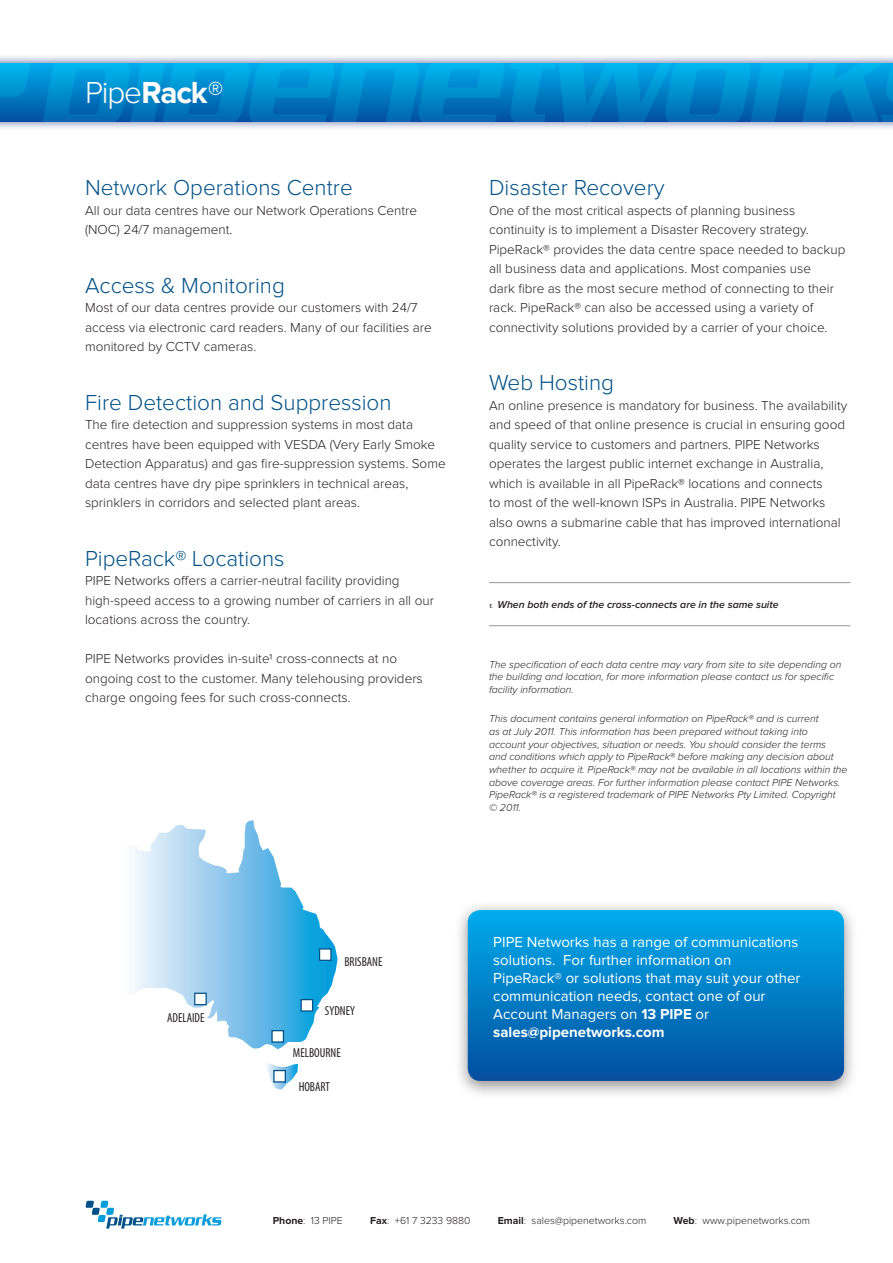
<style>
.page{position:relative;width:893px;height:1263px;background:#fff}
.page>*{position:absolute;margin:0;border:0;box-sizing:border-box;transform-origin:0 0}
.t1{font:300 31.5px "Proxima Nova";color:#fff}
.t2{font:300 22.5px "Proxima Nova";color:#005187}
.t3{font:15px/18px "Proxima Nova";color:#fff}
.t4{font:300 13.5px/19.5px "Proxima Nova";color:#231f20}
.t5{font:condensed 13.05px "Myriad Pro";color:#231f20;scale:.95 1}
.t6{font:italic 300 10.5px/12.6px "Proxima Nova";color:#231f20}
.t7{font:300 10.5px "Proxima Nova";color:#231f20}
.t8{font:italic 600 10.5px "Proxima Nova";color:#231f20}
.s1{font-weight:700}
.s2{font-size:6.15px}
</style>
<div class="page">
<hr style="left:489px;top:582px;width:361px;height:1px;background:#939598">
<hr style="left:489px;top:625px;width:361px;height:1px;background:#939598">
<svg style="left:133px;top:820px;width:205px;height:229px"></svg>
<svg style="left:267px;top:1063px;width:31px;height:27px"></svg>
<div style="left:320px;top:949px;width:11px;height:11px;background:#fff"></div>
<div style="left:319px;top:948px;width:13px;height:13px;border:1px solid #005187"></div>
<div style="left:301px;top:999px;width:12px;height:12px;background:#fff"></div>
<div style="left:301px;top:999px;width:12px;height:13px;border:1px solid #005187"></div>
<div style="left:272px;top:1031px;width:11px;height:11px;background:#fff"></div>
<div style="left:271px;top:1030px;width:13px;height:13px;border:1px solid #005187"></div>
<div style="left:274px;top:1070px;width:11px;height:12px;background:#fff"></div>
<div style="left:273px;top:1070px;width:13px;height:12px;border:1px solid #005187"></div>
<div style="left:195px;top:993px;width:11px;height:12px;background:#fff"></div>
<div style="left:194px;top:993px;width:13px;height:12px;border:1px solid #005187"></div>
<div style="left:0;top:54px;width:893px;height:76px;background:#253f8e;opacity:.75"></div>
<svg style="left:0;top:63px;width:893px;height:59px;background:#0088ca"></svg>
<div style="left:453px;top:899px;width:405px;height:200px;background:#231f20;opacity:.5"></div>
<svg style="left:468px;top:910px;width:376px;height:171px;background:#017dc5"></svg>
<svg style="left:86px;top:1201px;width:136px;height:27px"></svg>
<h1 class="t1" style="left:85px;top:78px;width:140px">Pipe<span class="s1">Rack</span>®</h1>
<h2 class="t2" style="left:85px;top:177px;width:269px">Network Operations Centre</h2>
<p class="t4" style="left:85px;top:201px;width:334px">All our data centres have our Network Operations Centre (NOC) 24/7 management.</p>
<h2 class="t2" style="left:85px;top:275px;width:201px">Access &amp; Monitoring</h2>
<p class="t4" style="left:85px;top:298px;width:348px">Most of our data centres provide our customers with 24/7 access via electronic card readers. Many of our facilities are monitored by CCTV cameras.</p>
<h2 class="t2" style="left:85px;top:392px;width:308px">Fire Detection and Suppression</h2>
<p class="t4" style="left:85px;top:415px;width:362px">The fire detection and suppression systems in most data centres have been equipped with VESDA (Very Early Smoke Detection Apparatus) and gas fire-suppression systems. Some data centres have dry pipe sprinklers in technical areas, sprinklers in corridors and selected plant areas.</p>
<h2 class="t2" style="left:85px;top:548px;width:201px">PipeRack® Locations</h2>
<p class="t4" style="left:85px;top:571px;width:350px">PIPE Networks offers a carrier-neutral facility providing high-speed access to a growing number of carriers in all our locations across the country.</p>
<p class="t4" style="left:85px;top:649px;width:339px">PIPE Networks provides in-suite1 cross-connects at no ongoing cost to the customer. Many telehousing providers charge ongoing fees for such cross-connects.</p>
<h2 class="t2" style="left:489px;top:177px;width:177px">Disaster Recovery</h2>
<p class="t4" style="left:489px;top:201px;width:358px">One of the most critical aspects of planning business continuity is to implement a Disaster Recovery strategy.<br>PipeRack® provides the data centre space needed to backup all business data and applications. Most companies use<br>dark fibre as the most secure method of connecting to their rack. PipeRack® can also be accessed using a variety of connectivity solutions provided by a carrier of your choice.</p>
<h2 class="t2" style="left:489px;top:372px;width:127px">Web Hosting</h2>
<p class="t4" style="left:489px;top:396px;width:360px">An online presence is mandatory for business. The availability and speed of that online presence is crucial in ensuring good quality service to customers and partners. PIPE Networks operates the largest public internet exchange in Australia, which is available in all PipeRack® locations and connects<br>to most of the well-known ISPs in Australia. PIPE Networks also owns a submarine cable that has improved international connectivity.</p>
<p class="t8" style="left:489px;top:600px;width:291px"><span class="s2">1.</span> When both ends of the cross-connects are in the same suite</p>
<p class="t6" style="left:489px;top:658px;width:354px">The specification of each data centre may vary from site to site depending on the building and location, for more information please contact us for specific facility information.</p>
<p class="t6" style="left:489px;top:713px;width:360px">This document contains general information on PipeRack® and is current<br>as at July 2011. This information has been prepared without taking into<br>account your objectives, situation or needs. You should consider the terms<br>and conditions which apply to PipeRack® before making any decision about whether to acquire it. PipeRack® may not be available in all locations within the above coverage areas. For further information please contact PIPE Networks.<br>PipeRack® is a registered trademark of PIPE Networks Pty Limited. Copyright<br>© 2011.</p>
<p class="t5" style="left:167px;top:1010px;width:41px">ADELAIDE</p>
<p class="t5" style="left:344px;top:953px;width:41px">BRISBANE</p>
<p class="t5" style="left:325px;top:1003px;width:33px">SYDNEY</p>
<p class="t5" style="left:293px;top:1045px;width:52px">MELBOURNE</p>
<p class="t5" style="left:299px;top:1079px;width:34px">HOBART</p>
<p class="t3" style="left:493px;top:934px;width:309px">PIPE Networks has a range of communications solutions. For further information on PipeRack® or solutions that may suit your other communication needs, contact one of our Account Managers on <span class="s1">13 PIPE</span> or <span class="s1">sales@pipenetworks.com</span></p>
<p class="t7" style="left:273px;top:1216px;width:72px"><span class="s1">Phone</span>: 13 PIPE</p>
<p class="t7" style="left:370px;top:1216px;width:102px"><span class="s1">Fax</span>: +61 7 3233 9880</p>
<p class="t7" style="left:498px;top:1216px;width:150px"><span class="s1">Email</span>: sales@pipenetworks.com</p>
<p class="t7" style="left:674px;top:1216px;width:138px"><span class="s1">Web</span>: www.pipenetworks.com</p>
</div>
